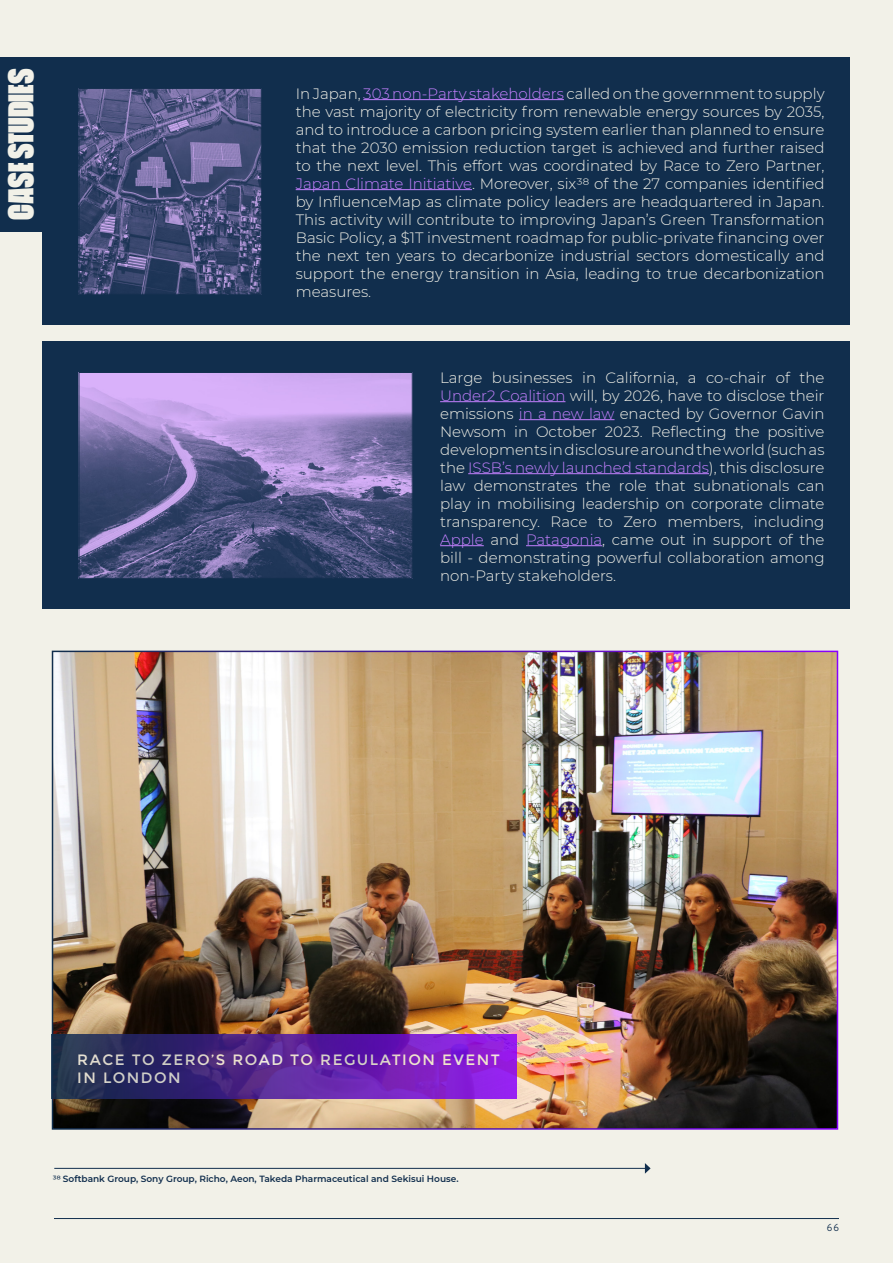
<style>
.page{position:relative;width:893px;height:1263px;background:#f2f1e8}
.page>*{position:absolute;margin:0;border:0;box-sizing:border-box;transform-origin:0 0}
.t1{font:36px "Cinderblock 50";color:#f2f1e8}
.t2{font:300 15px/18px "Montserrat";color:#f2f1e8;text-align:justify}
.t3{font:15px/18px "Montserrat";letter-spacing:.1em;color:#f2f1e8}
.t4{font:10.5px "Atten New";color:#112e4d}
.t5{font:600 9px "Montserrat";color:#112e4d}
.s1{color:#c480ff}
.s2{font-weight:500}
</style>
<div class="page">
<hr style="left:54px;top:1218px;width:785px;height:1px;background:#112e4d">
<div style="left:43px;top:57px;width:807px;height:268px;background:#112e4d"></div>
<div style="left:43px;top:341px;width:807px;height:268px;background:#112e4d"></div>
<img style="left:81px;top:90px;width:178px;height:202px">
<div style="left:79px;top:88px;width:182px;height:206px;border:1px solid #122e4d"></div>
<img style="left:81px;top:374px;width:329px;height:202px">
<div style="left:79px;top:372px;width:333px;height:206px;border:1px solid #122e4d"></div>
<hr style="left:363px;top:99px;width:201px;height:1px;background:#c480ff">
<hr style="left:296px;top:189px;width:176px;height:1px;background:#c480ff">
<hr style="left:440px;top:401px;width:125px;height:1px;background:#c480ff">
<hr style="left:519px;top:419px;width:95px;height:1px;background:#c480ff">
<hr style="left:468px;top:473px;width:241px;height:1px;background:#c480ff">
<hr style="left:440px;top:545px;width:44px;height:1px;background:#c480ff">
<hr style="left:526px;top:545px;width:76px;height:1px;background:#c480ff">
<div style="left:0;top:57px;width:43px;height:175px;background:#112e4d"></div>
<img style="left:55px;top:654px;width:780px;height:473px">
<svg style="left:52px;top:1035px;width:465px;height:63px;background:#552395"></svg>
<hr style="left:54px;top:1168px;width:592px;height:1px;background:#112e4d">
<svg style="left:645px;top:1163px;width:6px;height:11px"></svg>
<p class="t1" style="left:1px;top:220px;width:153px;rotate:-90deg">CASE STUDIES</p>
<p class="t2" style="left:296px;top:84px;width:530px">In Japan, <span class="s1">303 non-Party stakeholders</span> called on the government to supply the vast majority of electricity from renewable energy sources by 2035, and to introduce a carbon pricing system earlier than planned to ensure that the 2030 emission reduction target is achieved and further raised to the next level. This effort was coordinated by Race to Zero Partner, <span class="s1">Japan Climate Initiative</span>. Moreover, six38 of the 27 companies identified by InfluenceMap as climate policy leaders are headquartered in Japan.<br>This activity will contribute to improving Japan’s Green Transformation Basic Policy, a $1T investment roadmap for public-private financing over the next ten years to decarbonize industrial sectors domestically and support the energy transition in Asia, leading to true decarbonization measures.</p>
<p class="t2" style="left:440px;top:368px;width:386px">Large businesses in California, a co-chair of the <span class="s1">Under2 Coalition</span> will, by 2026, have to disclose their emissions <span class="s1">in a new law</span> enacted by Governor Gavin Newsom in October 2023. Reflecting the positive developments in disclosure around the world (such as the <span class="s1">ISSB’s newly launched standards</span>), this disclosure law demonstrates the role that subnationals can play in mobilising leadership on corporate climate transparency. Race to Zero members, including <span class="s1">Apple</span> and <span class="s1">Patagonia</span>, came out in support of the bill - demonstrating powerful collaboration among non-Party stakeholders.</p>
<p class="t3" style="left:77px;top:1051px;width:424px">RACE TO ZERO’S ROAD TO REGULATION EVENT<br>IN LONDON</p>
<p class="t5" style="left:53px;top:1173px;width:407px"><span class="s2">38</span> Softbank Group, Sony Group, Richo, Aeon, Takeda Pharmaceutical and Sekisui House.</p>
<p class="t4" style="left:827px;top:1221px;width:14px">66</p>
</div>
